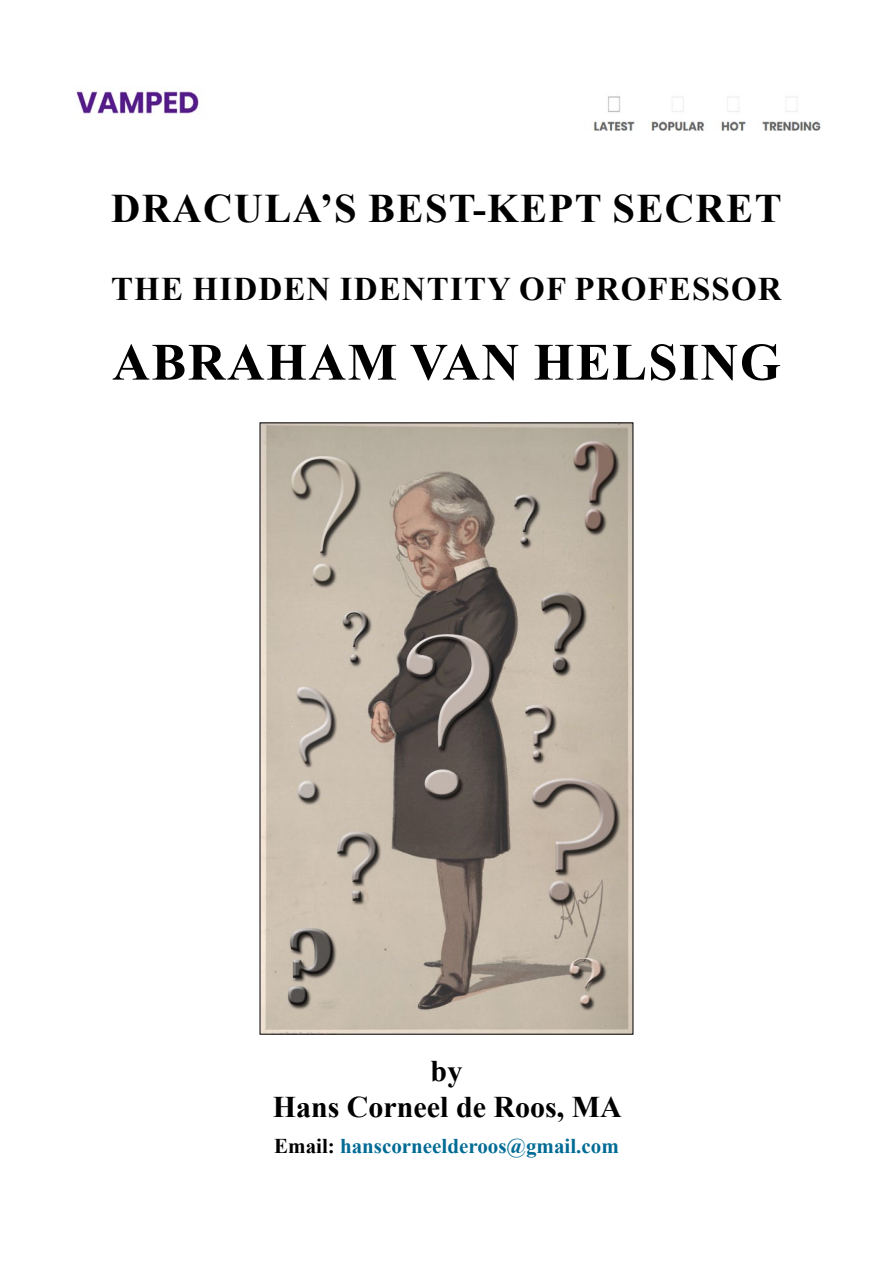
<style>
.page{position:relative;width:893px;height:1263px;background:#fff}
.page>*{position:absolute;margin:0;border:0;box-sizing:border-box;transform-origin:0 0}
.Textkörper_2{font:700 52.5px "Times New Roman";letter-spacing:.025em;color:#000}
.Textkörper_2-2{font:700 40.5px "Times New Roman";letter-spacing:.035em;color:#000}
.Textkörper_2-3{font:700 33px "Times New Roman";letter-spacing:.035em;color:#000}
.Textkörper_2-4{font:700 30px "Times New Roman";color:#000}
.Textkörper_2-5{font:700 21px "Times New Roman";color:#006b94}
.s1{color:#000}
</style>
<div class="page">
<img style="left:262px;top:424px;width:369px;height:608px">
<img style="left:76px;top:91px;width:745px;height:40px">
<p class="Textkörper_2-2" style="left:111px;top:179px;width:672px">DRACULA’S BEST-KEPT SECRET</p>
<p class="Textkörper_2-3" style="left:111px;top:265px;width:672px">THE HIDDEN IDENTITY OF PROFESSOR</p>
<p class="Textkörper_2" style="left:112px;top:324px;width:670px">ABRAHAM VAN HELSING</p>
<p class="Textkörper_2-4" style="left:431px;top:1049px;width:33px">by</p>
<p class="Textkörper_2-4" style="left:273px;top:1085px;width:351px">Hans Corneel de Roos, MA</p>
<p class="Textkörper_2-5" style="left:274px;top:1130px;width:346px"><span class="s1">Email:</span> hanscorneelderoos@gmail.com</p>
</div>
